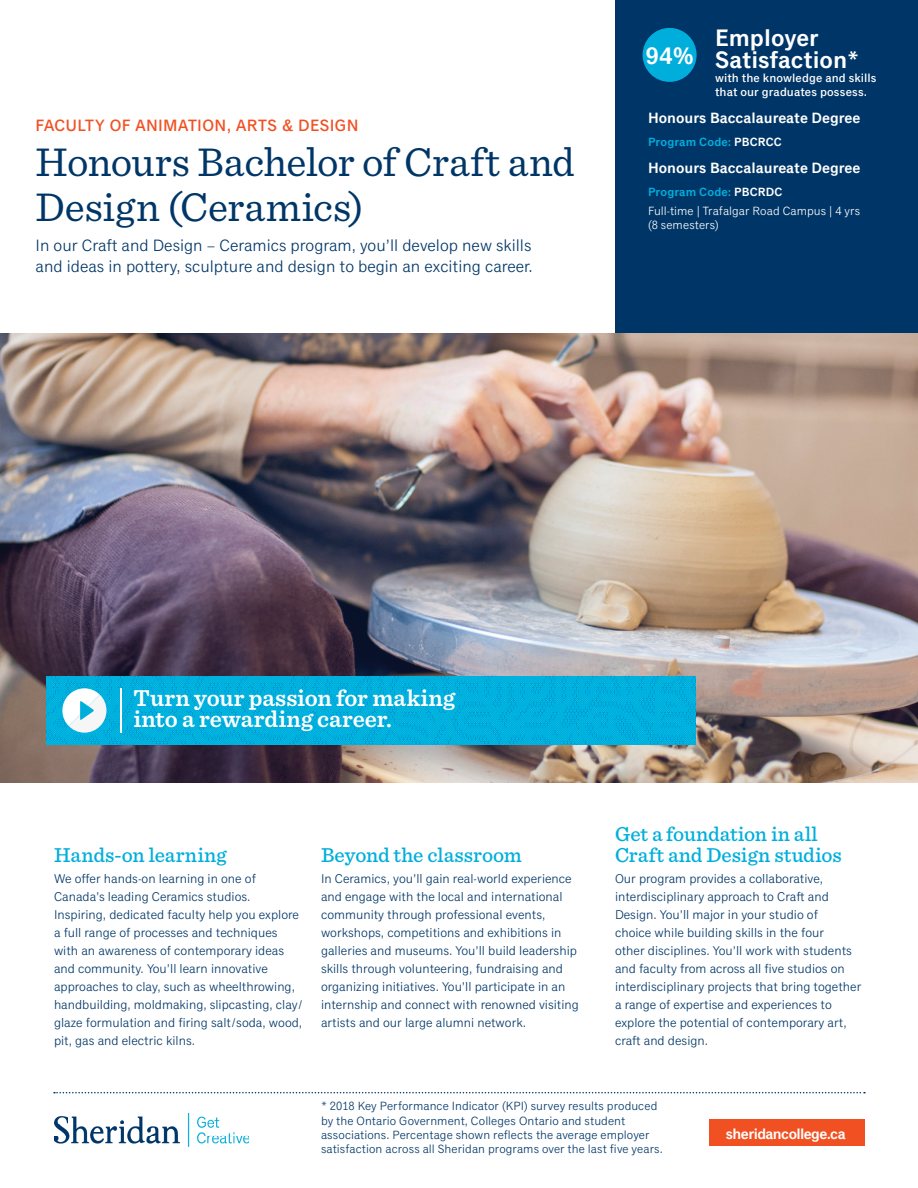
<style>
.page{position:relative;width:918px;height:1188px;background:#fff}
.page>*{position:absolute;margin:0;border:0;box-sizing:border-box;transform-origin:0 0}
.t1{font:42px/45px "Sentinel";letter-spacing:-.005em;color:#003667}
.p_benefit-statement{font:600 24px/21px "Sentinel";letter-spacing:.005em;color:#fff}
.program_rating_title{font:600 24px/21.6px "Classic Grotesque Pro";color:#fff}
.program_rating{font:600 24px "Classic Grotesque Pro";color:#fff}
.t2{font:500 21px/21px "Sentinel";color:#00aedc}
.p_header-intro{font:16.5px/21px "Classic Grotesque Pro";color:#003667}
.h2_faculty{font:500 16.5px "Classic Grotesque Pro";letter-spacing:.025em;color:#f15122}
.p_meta_credential{font:600 15px "Classic Grotesque Pro";color:#fff}
.p_meta_credential-2{font:600 15px "Classic Grotesque Pro";letter-spacing:-.04em;color:#fff}
.t3{font:12.75px/18px "Classic Grotesque Pro";color:#003667}
.p_admissions{font:12px/14.2px "Classic Grotesque Pro";letter-spacing:.005em;color:#003667}
.program_rating_subti{font:500 12px/14.2px "Classic Grotesque Pro";letter-spacing:.01em;color:#fff}
.p_meta_small{font:12px/14.2px "Classic Grotesque Pro";letter-spacing:.005em;color:#fff}
.p_meta_attributes{font:600 12px "Classic Grotesque Pro";letter-spacing:.01em;color:#00aedc}
.s1{color:#fff}
</style>
<div class="page">
<div style="left:615px;top:0;width:303px;height:365px;background:#003667"></div>
<img style="left:54px;top:1114px;width:195px;height:33px">
<svg style="left:54px;top:1092px;width:811px;height:1px"></svg>
<div style="left:710px;top:1120px;width:155px;height:26px;background:#f15122"></div>
<img style="left:0;top:333px;width:918px;height:450px">
<img style="left:46px;top:676px;width:649px;height:69px">
<hr style="left:120px;top:688px;width:2px;height:45px;background:#fff">
<svg style="left:62px;top:688px;width:44px;height:45px"></svg>
<div style="left:643px;top:28px;width:54px;height:54px;background:#00aedc;border-radius:50%"></div>
<p class="h2_faculty" style="left:36px;top:116px;width:324px">FACULTY OF ANIMATION, ARTS &amp; DESIGN</p>
<p class="t1" style="left:36px;top:137px;width:541px">Honours Bachelor of Craft and<br>Design (Ceramics)</p>
<p class="p_header-intro" style="left:36px;top:235px;width:499px">In our Craft and Design – Ceramics program, you’ll develop new skills and ideas in pottery, sculpture and design to begin an exciting career.</p>
<p class="program_rating" style="left:645px;top:42px;width:50px">94%</p>
<p class="program_rating_title" style="left:715px;top:29px;width:146px">Employer<br>Satisfaction*</p>
<p class="program_rating_subti" style="left:715px;top:71px;width:163px">with the knowledge and skills that our graduates possess.</p>
<p class="p_meta_credential" style="left:648px;top:109px;width:214px">Honours Baccalaureate Degree</p>
<p class="p_meta_attributes" style="left:648px;top:135px;width:135px">Program Code: <span class="s1">PBCRCC</span></p>
<p class="p_meta_credential" style="left:648px;top:159px;width:214px">Honours Baccalaureate Degree</p>
<p class="p_meta_attributes" style="left:648px;top:185px;width:136px">Program Code: <span class="s1">PBCRDC</span></p>
<p class="p_meta_small" style="left:648px;top:204px;width:214px">Full-time | Trafalgar Road Campus | 4 yrs (8 semesters)</p>
<p class="p_benefit-statement" style="left:134px;top:687px;width:323px">Turn your passion for making into a rewarding career.</p>
<p class="t2" style="left:54px;top:843px;width:174px">Hands-on learning</p>
<p class="t3" style="left:54px;top:870px;width:251px">We offer hands-on learning in one of Canada’s leading Ceramics studios.<br>Inspiring, dedicated faculty help you explore a full range of processes and techniques with an awareness of contemporary ideas and community. You’ll learn innovative approaches to clay, such as wheelthrowing, handbuilding, moldmaking, slipcasting, clay/ glaze formulation and firing salt/soda, wood, pit, gas and electric kilns.</p>
<p class="t2" style="left:321px;top:843px;width:202px">Beyond the classroom</p>
<p class="t3" style="left:321px;top:870px;width:259px">In Ceramics, you’ll gain real-world experience and engage with the local and international community through professional events, workshops, competitions and exhibitions in galleries and museums. You’ll build leadership skills through volunteering, fundraising and organizing initiatives. You’ll participate in an internship and connect with renowned visiting artists and our large alumni network.</p>
<p class="t2" style="left:615px;top:822px;width:228px">Get a foundation in all<br>Craft and Design studios</p>
<p class="t3" style="left:615px;top:870px;width:248px">Our program provides a collaborative, interdisciplinary approach to Craft and Design. You’ll major in your studio of<br>choice while building skills in the four<br>other disciplines. You’ll work with students and faculty from across all five studios on interdisciplinary projects that bring together a range of expertise and experiences to explore the potential of contemporary art, craft and design.</p>
<p class="p_admissions" style="left:321px;top:1100px;width:343px">* 2018 Key Performance Indicator (KPI) survey results produced by the Ontario Government, Colleges Ontario and student associations. Percentage shown reflects the average employer satisfaction across all Sheridan programs over the last five years.</p>
<p class="p_meta_credential-2" style="left:726px;top:1125px;width:121px">sheridancollege.ca</p>
</div>
